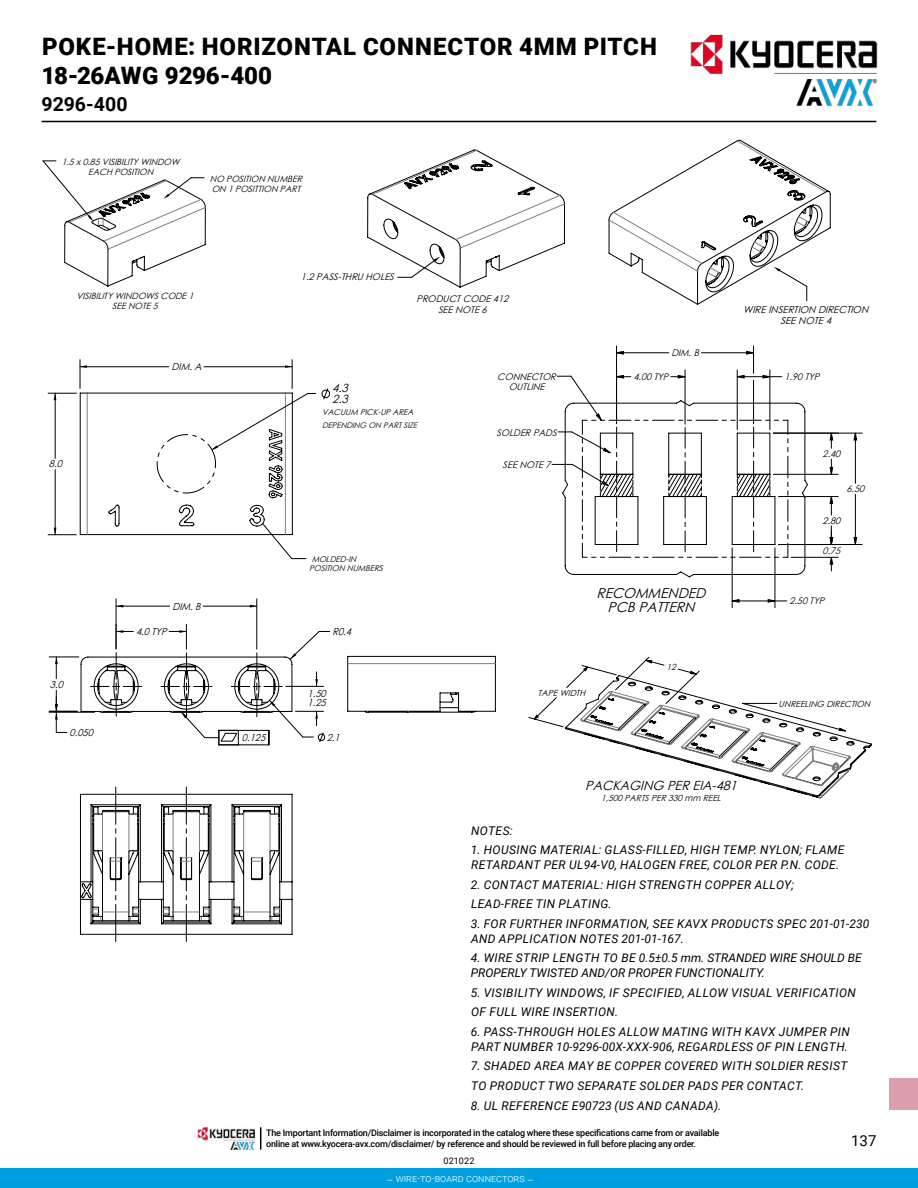
<style>
.page{position:relative;width:918px;height:1188px;background:#fff}
.page>*{position:absolute;margin:0;border:0;box-sizing:border-box;transform-origin:0 0}
.t1{font:900 24px/28.8px "Roboto";letter-spacing:.03em;color:#000}
.t2{font:700 19.5px "Roboto";letter-spacing:-.005em;color:#000}
.t3{font:15px "Roboto";color:#000}
.t4{font:italic 13.65px/13.6px "Century Gothic";color:#000;text-align:center}
.t5{font:italic 12.6px "Century Gothic";color:#000}
.t6{font:italic 12px/14.4px "Roboto";letter-spacing:.035em;color:#000}
.t7{font:italic 12px/14.4px "Roboto";color:#000}
.t8{font:italic 11.4px/10.9px "Century Gothic";color:#000}
.t9{font:300 10.5px "Roboto";color:#fff}
.t10{font:italic 9.6px/9.4px "Century Gothic";color:#000}
.t11{font:italic 9.45px "Century Gothic";color:#000}
.t12{font:italic 9.15px/10.4px "Century Gothic";color:#000;text-align:center}
.t13{font:500 9px/10.8px "Roboto";letter-spacing:-.025em;color:#000}
.t14{font:9px "Roboto";letter-spacing:.035em;color:#000}
.t15{font:italic 8.7px/9.8px "Century Gothic";color:#000;text-align:center}
.t16{font:italic 8.4px "Century Gothic";color:#000}
.t17{font:italic 7.95px/9.6px "Century Gothic";color:#000}
.t18{font:italic 7.8px "Century Gothic";color:#000}
</style>
<div class="page">
<hr style="left:42px;top:121px;width:834px;height:1px;background:#000">
<div style="left:889px;top:1078px;width:29px;height:32px;background:#dd9ead"></div>
<svg style="left:42px;top:160px;width:164px;height:127px"></svg>
<hr style="left:203px;top:606px;width:54px;height:1px;background:#000">
<hr style="left:116px;top:606px;width:54px;height:1px;background:#000">
<hr style="left:256px;top:599px;width:1px;height:50px;background:#000">
<hr style="left:116px;top:599px;width:1px;height:50px;background:#000">
<svg style="left:49px;top:624px;width:281px;height:122px"></svg>
<svg style="left:367px;top:149px;width:198px;height:139px"></svg>
<svg style="left:347px;top:655px;width:149px;height:58px"></svg>
<svg style="left:48px;top:360px;width:282px;height:200px"></svg>
<svg style="left:80px;top:787px;width:213px;height:155px"></svg>
<svg style="left:731px;top:432px;width:126px;height:171px"></svg>
<hr style="left:791px;top:557px;width:47px;height:1px;background:#000">
<hr style="left:855px;top:494px;width:1px;height:51px;background:#000">
<hr style="left:855px;top:433px;width:1px;height:50px;background:#000">
<hr style="left:778px;top:544px;width:84px;height:1px;background:#000">
<hr style="left:773px;top:433px;width:89px;height:1px;background:#000">
<hr style="left:773px;top:474px;width:65px;height:1px;background:#000">
<hr style="left:778px;top:496px;width:60px;height:1px;background:#000">
<hr style="left:732px;top:601px;width:43px;height:1px;background:#000">
<hr style="left:775px;top:548px;width:1px;height:60px;background:#000">
<hr style="left:732px;top:548px;width:1px;height:60px;background:#000">
<svg style="left:854px;top:538px;width:3px;height:6px"></svg>
<svg style="left:854px;top:433px;width:3px;height:7px"></svg>
<svg style="left:830px;top:433px;width:3px;height:15px"></svg>
<svg style="left:830px;top:459px;width:3px;height:15px"></svg>
<svg style="left:830px;top:497px;width:3px;height:18px"></svg>
<svg style="left:829px;top:526px;width:4px;height:45px"></svg>
<svg style="left:768px;top:600px;width:19px;height:2px"></svg>
<svg style="left:552px;top:346px;width:231px;height:119px"></svg>
<svg style="left:562px;top:400px;width:247px;height:178px"></svg>
<svg style="left:528px;top:657px;width:344px;height:142px"></svg>
<svg style="left:608px;top:139px;width:223px;height:166px"></svg>
<img style="left:669px;top:34px;width:209px;height:87px">
<div style="left:0;top:1169px;width:918px;height:19px;background:#009fdf"></div>
<img style="left:198px;top:1127px;width:57px;height:23px">
<svg style="left:260px;top:1127px;width:1px;height:23px"></svg>
<h1 class="t1" style="left:42px;top:33px;width:617px">POKE-HOME: HORIZONTAL CONNECTOR 4MM PITCH<br>18-26AWG 9296-400</h1>
<h2 class="t2" style="left:42px;top:96px;width:88px">9296-400</h2>
<p class="t15" style="left:62px;top:158px;width:121px">1.5 x 0.85 VISIBILITY WINDOW<br>EACH POSITION</p>
<p class="t15" style="left:210px;top:174px;width:96px;text-align:left">NO POSITION NUMBER<br>ON 1 POSITTION PART</p>
<p class="t15" style="left:76px;top:291px;width:120px">VISIBILITY WINDOWS CODE 1<br>SEE NOTE 5</p>
<p class="t11" style="left:172px;top:361px;width:33px">DIM. A</p>
<p class="t12" style="left:301px;top:272px;width:96px">1.2 PASS-THRU HOLES</p>
<p class="t12" style="left:417px;top:294px;width:95px">PRODUCT CODE 412<br>SEE NOTE 6</p>
<p class="t11" style="left:49px;top:459px;width:16px">8.0</p>
<p class="t8" style="left:332px;top:382px;width:20px">4.3<br>2.3</p>
<p class="t17" style="left:322px;top:408px;width:94px">VACUUM PICK-UP AREA</p>
<p class="t18" style="left:322px;top:420px;width:98px">DEPENDING ON PART SIZE</p>
<p class="t12" style="left:497px;top:372px;width:62px">CONNECTOR<br>OUTLINE</p>
<p class="t12" style="left:497px;top:428px;width:63px">SOLDER PADS</p>
<p class="t12" style="left:503px;top:460px;width:51px">SEE NOTE 7</p>
<p class="t12" style="left:671px;top:348px;width:31px">DIM. B</p>
<p class="t12" style="left:633px;top:372px;width:38px">4.00 TYP</p>
<p class="t10" style="left:50px;top:680px;width:16px">3.0</p>
<p class="t10" style="left:70px;top:728px;width:27px">0.050</p>
<p class="t10" style="left:172px;top:602px;width:32px">DIM. B</p>
<p class="t10" style="left:136px;top:627px;width:34px">4.0 TYP</p>
<p class="t10" style="left:242px;top:733px;width:27px">0.125</p>
<p class="t17" style="left:309px;top:554px;width:77px;text-indent:3px">MOLDED-IN<br>POSITION NUMBERS</p>
<p class="t10" style="left:332px;top:627px;width:22px">R0.4</p>
<p class="t10" style="left:308px;top:689px;width:22px">1.50<br>1.25</p>
<p class="t10" style="left:327px;top:733px;width:16px">2.1</p>
<p class="t4" style="left:596px;top:587px;width:113px">RECOMMENDED<br>PCB PATTERN</p>
<p class="t16" style="left:538px;top:690px;width:51px">TAPE WIDTH</p>
<p class="t16" style="left:667px;top:664px;width:13px">12</p>
<p class="t10" style="left:743px;top:305px;width:128px;line-height:10.8px;text-align:center">WIRE INSERTION DIRECTION<br>SEE NOTE 4</p>
<p class="t12" style="left:784px;top:372px;width:38px">1.90 TYP</p>
<p class="t12" style="left:823px;top:449px;width:21px">2.40</p>
<p class="t12" style="left:847px;top:484px;width:21px">6.50</p>
<p class="t12" style="left:823px;top:516px;width:21px">2.80</p>
<p class="t12" style="left:823px;top:546px;width:21px">0.75</p>
<p class="t12" style="left:789px;top:596px;width:38px">2.50 TYP</p>
<p class="t16" style="left:779px;top:701px;width:95px">UNREELING DIRECTION</p>
<p class="t5" style="left:585px;top:781px;width:156px">PACKAGING PER EIA-481</p>
<p class="t16" style="left:601px;top:794px;width:123px">1,500 PARTS PER 330 mm REEL</p>
<p class="t6" style="left:471px;top:824px;width:43px">NOTES:</p>
<p class="t6" style="left:471px;top:844px;width:375px">1. HOUSING MATERIAL: GLASS-FILLED, HIGH TEMP. NYLON; FLAME<br>RETARDANT PER UL94-V0, HALOGEN FREE, COLOR PER P.N. CODE.</p>
<p class="t6" style="left:471px;top:875px;width:325px;line-height:19.8px">2. CONTACT MATERIAL: HIGH STRENGTH COPPER ALLOY;<br>LEAD-FREE TIN PLATING.</p>
<p class="t6" style="left:471px;top:918px;width:400px">3. FOR FURTHER INFORMATION, SEE KAVX PRODUCTS SPEC 201-01-230<br>AND APPLICATION NOTES 201-01-167.</p>
<p class="t7" style="left:471px;top:952px;width:393px">4. WIRE STRIP LENGTH TO BE 0.5±0.5 mm. STRANDED WIRE SHOULD BE<br>PROPERLY TWISTED AND/OR PROPER FUNCTIONALITY.</p>
<p class="t6" style="left:471px;top:983px;width:387px;line-height:19.8px">5. VISIBILITY WINDOWS, IF SPECIFIED, ALLOW VISUAL VERIFICATION<br>OF FULL WIRE INSERTION.</p>
<p class="t6" style="left:471px;top:1026px;width:380px">6. PASS-THROUGH HOLES ALLOW MATING WITH KAVX JUMPER PIN<br>PART NUMBER 10-9296-00X-XXX-906, REGARDLESS OF PIN LENGTH.</p>
<p class="t6" style="left:471px;top:1057px;width:378px;line-height:19.8px">7. SHADED AREA MAY BE COPPER COVERED WITH SOLDIER RESIST<br>TO PRODUCT TWO SEPARATE SOLDER PADS PER CONTACT.</p>
<p class="t6" style="left:471px;top:1099px;width:252px">8. UL REFERENCE E90723 (US AND CANADA).</p>
<p class="t13" style="left:266px;top:1127px;width:455px">The Important Information/Disclaimer is incorporated in the catalog where these speci昀椀cations came from or available online at www.kyocera-avx.com/disclaimer/ by reference and should be reviewed in full before placing any order.</p>
<p class="t14" style="left:443px;top:1156px;width:33px">021022</p>
<p class="t9" style="left:386px;top:1172px;width:149px">– wire-to-board connectors –</p>
<p class="t3" style="left:851px;top:1134px;width:27px">137</p>
</div>
